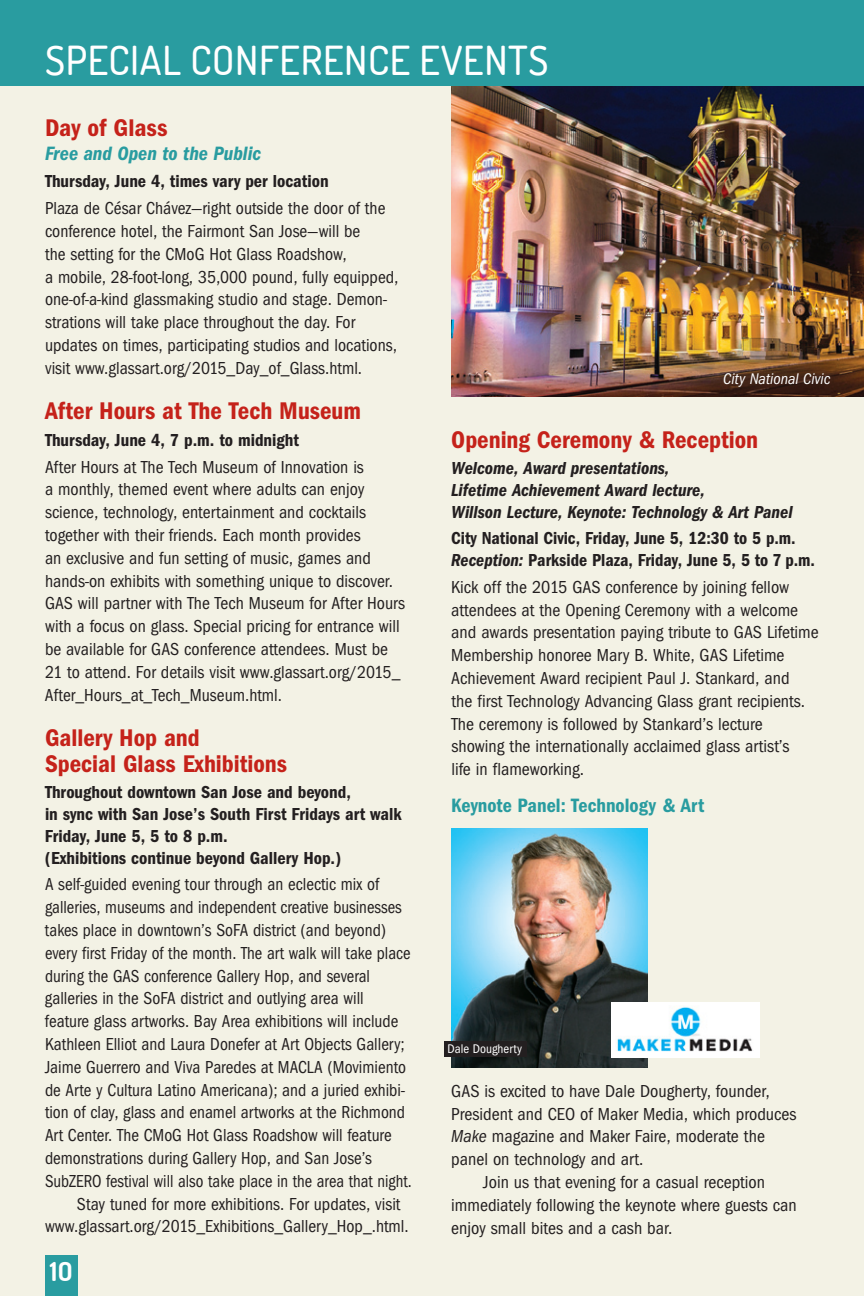
<style>
.page{position:relative;width:864px;height:1296px;background:#f3f2e5}
.page>*{position:absolute;margin:0;border:0;box-sizing:border-box;transform-origin:0 0}
.t1{font:500 40px "Terminal Dosis";letter-spacing:.015em;color:#fff}
.t2{font:700 26px "Terminal Dosis";color:#fff}
.t3{font:600 condensed 25px/26px "Franklin Gothic";color:#c5221a}
.t4{font:600 condensed 20px "Franklin Gothic";color:#299ca0}
.t5{font:italic 600 condensed 20px "Franklin Gothic";color:#299ca0}
.t6{font:condensed 18px/22.8px "Franklin Gothic";color:#231f20}
.t7{font:condensed 18px "Franklin Gothic";color:#231f20;scale:.96 1}
.t8{font:600 condensed 18px/22px "Franklin Gothic";color:#231f20}
.t9{font:condensed 18px "Franklin Gothic";color:#231f20;scale:.94 1}
.t10{font:italic 600 condensed 18px/22px "Franklin Gothic";color:#231f20}
.t11{font:condensed 18px "Franklin Gothic";color:#231f20;scale:.93 1}
.t12{font:italic condensed 16px "Franklin Gothic";color:#fff}
.t13{font:condensed 13px "Franklin Gothic";color:#fff}
.s1{font-style:italic}
</style>
<div class="page">
<img style="left:451px;top:85px;width:413px;height:311px">
<div style="left:0;top:0;width:864px;height:85px;background:#299ca0"></div>
<div style="left:45px;top:1256px;width:33px;height:40px;background:#299ca0"></div>
<img style="left:451px;top:828px;width:197px;height:240px">
<div style="left:444px;top:1041px;width:82px;height:16px;background:#231f20"></div>
<div style="left:611px;top:1002px;width:149px;height:55px;background:#fff"></div>
<img style="left:616px;top:1007px;width:137px;height:45px">
<h1 class="t1" style="left:45px;top:34px;width:505px">SPECIAL CONFERENCE EVENTS</h1>
<h3 class="t3" style="left:45px;top:115px;width:124px">Day of Glass</h3>
<p class="t5" style="left:45px;top:142px;width:217px">Free and Open to the Public</p>
<p class="t8" style="left:45px;top:171px;width:285px">Thursday, June 4, times vary per location</p>
<p class="t6" style="left:45px;top:197px;width:355px">Plaza de César Chávez—right outside the door of the conference hotel, the Fairmont San Jose—will be<br>the setting for the CMoG Hot Glass Roadshow,<br>a mobile, 28-foot-long, 35,000 pound, fully equipped, one-of-a-kind glassmaking studio and stage. Demon&shy;strations will take place throughout the day. For updates on times, participating studios and locations, visit www.glassart.org/2015_Day_of_Glass.html.</p>
<h3 class="t3" style="left:45px;top:398px;width:318px">After Hours at The Tech Museum</h3>
<p class="t8" style="left:45px;top:429px;width:255px">Thursday, June 4, 7 p.m. to midnight</p>
<p class="t6" style="left:45px;top:455px;width:362px">After Hours at The Tech Museum of Innovation is<br>a monthly, themed event where adults can enjoy science, technology, entertainment and cocktails together with their friends. Each month provides<br>an exclusive and fun setting of music, games and hands-on exhibits with something unique to discover.<br>GAS will partner with The Tech Museum for After Hours with a focus on glass. Special pricing for entrance will be available for GAS conference attendees. Must be 21 to attend. For details visit www.glassart.org/2015_ After_Hours_at_Tech_Museum.html.</p>
<h3 class="t3" style="left:45px;top:724px;width:244px">Gallery Hop and<br>Special Glass Exhibitions</h3>
<p class="t8" style="left:45px;top:781px;width:358px">Throughout downtown San Jose and beyond,<br>in sync with San Jose’s South First Fridays art walk Friday, June 5, 5 to 8 p.m.<br>(Exhibitions continue beyond Gallery Hop.)</p>
<p class="t7" style="left:45px;top:874px;width:350px">A self-guided evening tour through an eclectic mix of</p>
<p class="t9" style="left:45px;top:897px;width:381px">galleries, museums and independent creative businesses</p>
<p class="t9" style="left:45px;top:920px;width:365px">takes place in downtown’s SoFA district (and beyond)</p>
<p class="t9" style="left:45px;top:943px;width:390px">every first Friday of the month. The art walk will take place</p>
<p class="t9" style="left:45px;top:966px;width:347px">during the GAS conference Gallery Hop, and several</p>
<p class="t7" style="left:45px;top:988px;width:334px">galleries in the SoFA district and outlying area will</p>
<p class="t7" style="left:45px;top:1011px;width:370px">feature glass artworks. Bay Area exhibitions will include</p>
<p class="t7" style="left:45px;top:1034px;width:376px">Kathleen Elliot and Laura Donefer at Art Objects Gallery;</p>
<p class="t7" style="left:45px;top:1057px;width:378px">Jaime Guerrero and Viva Paredes at MACLA (Movimiento</p>
<p class="t7" style="left:45px;top:1080px;width:376px">de Arte y Cultura Latino Americana); and a juried exhibi-</p>
<p class="t7" style="left:45px;top:1102px;width:377px">tion of clay, glass and enamel artworks at the Richmond</p>
<p class="t7" style="left:45px;top:1125px;width:363px">Art Center. The CMoG Hot Glass Roadshow will feature</p>
<p class="t7" style="left:45px;top:1148px;width:342px">demonstrations during Gallery Hop, and San Jose’s</p>
<p class="t11" style="left:45px;top:1171px;width:396px">SubZERO festival will also take place in the area that night.</p>
<p class="t6" style="left:77px;top:1192px;width:325px">Stay tuned for more exhibitions. For updates, visit</p>
<p class="t6" style="left:45px;top:1215px;width:365px">www.glassart.org/2015_Exhibitions_Gallery_Hop_.html.</p>
<h2 class="t2" style="left:50px;top:1255px;width:25px">1O</h2>
<p class="t12" style="left:723px;top:369px;width:109px">City National Civic</p>
<h3 class="t3" style="left:451px;top:427px;width:308px">Opening Ceremony &amp; Reception</h3>
<p class="t10" style="left:451px;top:457px;width:343px">Welcome, Award presentations,<br>Lifetime Achievement Award lecture,<br>Willson Lecture, Keynote: Technology &amp; Art Panel</p>
<p class="t8" style="left:451px;top:527px;width:365px">City National Civic, Friday, June 5, 12:30 to 5 p.m.<br><span class="s1">Reception:</span> Parkside Plaza, Friday, June 5, 5 to 7 p.m.</p>
<p class="t6" style="left:451px;top:576px;width:369px">Kick off the 2015 GAS conference by joining fellow attendees at the Opening Ceremony with a welcome and awards presentation paying tribute to GAS Lifetime Membership honoree Mary B. White, GAS Lifetime Achievement Award recipient Paul J. Stankard, and<br>the first Technology Advancing Glass grant recipients.<br>The ceremony is followed by Stankard’s lecture showing the internationally acclaimed glass artist’s<br>life in flameworking.</p>
<p class="t4" style="left:451px;top:794px;width:254px">Keynote Panel: Technology &amp; Art</p>
<p class="t13" style="left:448px;top:1042px;width:76px">Dale Dougherty</p>
<p class="t6" style="left:451px;top:1080px;width:320px">GAS is excited to have Dale Dougherty, founder,</p>
<p class="t6" style="left:451px;top:1102px;width:347px">President and CEO of Maker Media, which produces</p>
<p class="t6" style="left:451px;top:1125px;width:315px"><span class="s1">Make</span> magazine and Maker Faire, moderate the</p>
<p class="t6" style="left:451px;top:1148px;width:194px">panel on technology and art.</p>
<p class="t6" style="left:483px;top:1171px;width:283px">Join us that evening for a casual reception</p>
<p class="t6" style="left:451px;top:1194px;width:347px">immediately following the keynote where guests can</p>
<p class="t6" style="left:451px;top:1216px;width:223px">enjoy small bites and a cash bar.</p>
</div>
